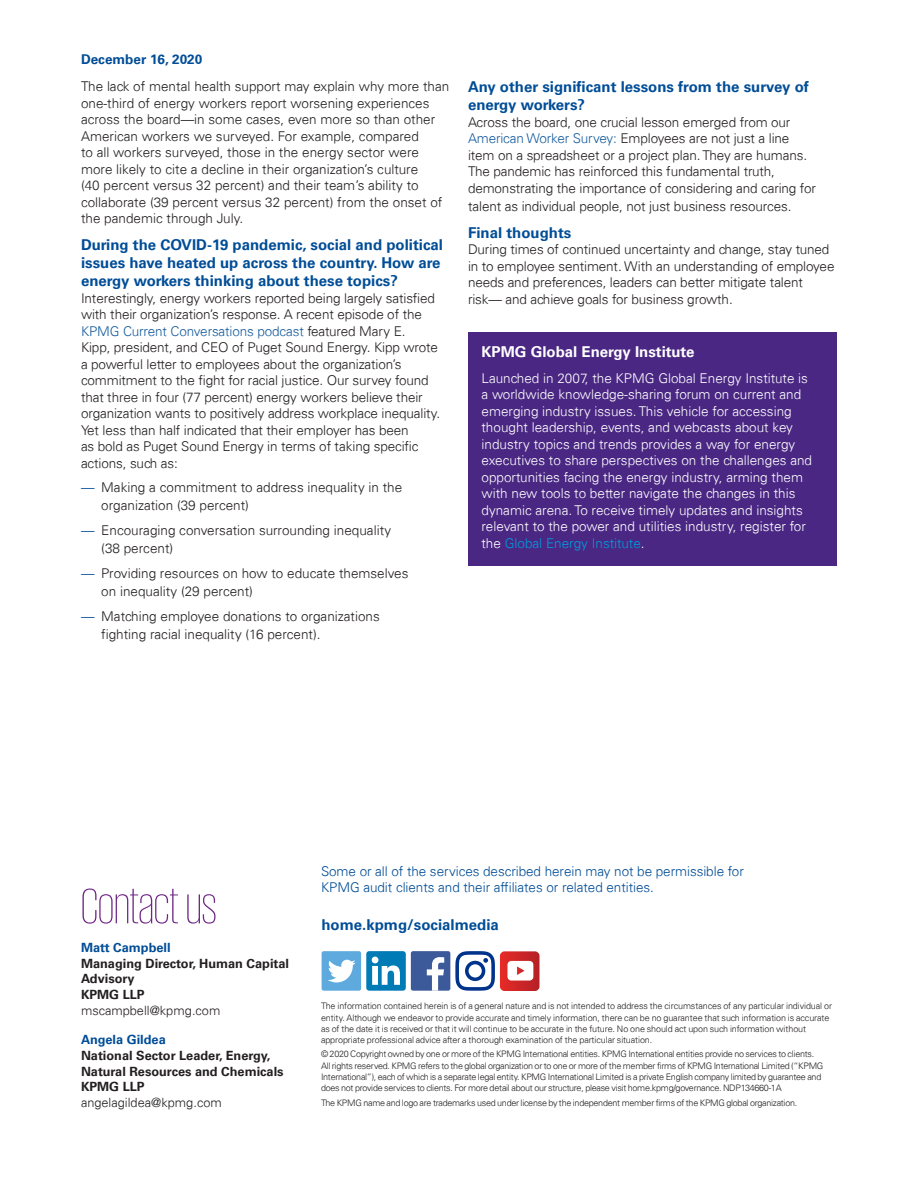
<style>
.page{position:relative;width:918px;height:1188px;background:#fff}
.page>*{position:absolute;margin:0;border:0;box-sizing:border-box;transform-origin:0 0}
.t1{font:200 51px "KPMG";color:#6f2786}
.t2{font:700 15px/18px "Univers 65";color:#014d97}
.t3{font:700 15px "Univers 65";color:#fff}
.t4{font:300 13.5px/16.5px "Univers 45";letter-spacing:-.01em;color:#231f20}
.t5{font:300 13.5px/16.5px "Univers 45";color:#fff}
.t6{font:300 13.5px/16.5px "Univers 45";letter-spacing:-.005em;color:#014d97}
.t7{font:700 13.5px "Univers 65";color:#014d97}
.t8{font:700 12.75px/15.8px "Univers 65";color:#231f20}
.t9{font:300 12.75px "Univers 45";color:#231f20}
.t10{font:700 12.75px "Univers 65";color:#014d97}
.t11{font:300 9px/11.2px "Univers 45";letter-spacing:-.03em;color:#231f20}
.t12{font:300 9px/11.2px "Univers 45";letter-spacing:-.01em;color:#231f20}
.s1{color:#175d9e}
.s2{color:#014d97}
.s3{color:#009cdc}
</style>
<div class="page">
<div style="left:322px;top:951px;width:39px;height:40px;background:#5ea9dd;border-radius:2px"></div>
<svg style="left:328px;top:960px;width:28px;height:22px"></svg>
<div style="left:366px;top:951px;width:40px;height:40px;background:#007bb6;border-radius:3px"></div>
<svg style="left:372px;top:957px;width:28px;height:28px"></svg>
<div style="left:411px;top:951px;width:39px;height:40px;background:#3c5a99;border-radius:2px"></div>
<svg style="left:427px;top:957px;width:17px;height:34px"></svg>
<svg style="left:455px;top:951px;width:85px;height:40px"></svg>
<div style="left:468px;top:333px;width:369px;height:233px;background:#4a2783"></div>
<p class="t7" style="left:81px;top:51px;width:123px">December 16, 2020</p>
<p class="t4" style="left:81px;top:78px;width:370px">The lack of mental health support may explain why more than one-third of energy workers report worsening experiences across the board—in some cases, even more so than other American workers we surveyed. For example, compared<br>to all workers surveyed, those in the energy sector were more likely to cite a decline in their organization’s culture<br>(40 percent versus 32 percent) and their team’s ability to collaborate (39 percent versus 32 percent) from the onset of the pandemic through July.</p>
<p class="t2" style="left:81px;top:236px;width:364px">During the COVID-19 pandemic, social and political issues have heated up across the country. How are energy workers thinking about these topics?</p>
<p class="t4" style="left:81px;top:290px;width:361px">Interestingly, energy workers reported being largely satisfied with their organization’s response. A recent episode of the <span class="s1">KPMG Current Conversations podcast</span> featured Mary E.<br>Kipp, president, and CEO of Puget Sound Energy. Kipp wrote a powerful letter to employees about the organization’s commitment to the fight for racial justice. Our survey found that three in four (77 percent) energy workers believe their organization wants to positively address workplace inequality.<br>Yet less than half indicated that their employer has been<br>as bold as Puget Sound Energy in terms of taking specific actions, such as:</p>
<p class="t4" style="left:101px;top:479px;width:303px;line-height:18px;text-indent:-20px"><span class="s2">—</span> Making a commitment to address inequality in the organization (39 percent)</p>
<p class="t4" style="left:101px;top:521px;width:291px;line-height:18px;text-indent:-20px"><span class="s2">—</span> Encouraging conversation surrounding inequality (38 percent)</p>
<p class="t4" style="left:101px;top:564px;width:309px;line-height:18px;text-indent:-20px"><span class="s2">—</span> Providing resources on how to educate themselves on inequality (29 percent)</p>
<p class="t4" style="left:101px;top:607px;width:280px;line-height:18px;text-indent:-20px"><span class="s2">—</span> Matching employee donations to organizations fighting racial inequality (16 percent).</p>
<p class="t2" style="left:468px;top:78px;width:342px">Any other significant lessons from the survey of energy workers?</p>
<p class="t4" style="left:468px;top:114px;width:349px">Across the board, one crucial lesson emerged from our <span class="s1">American Worker Survey:</span> Employees are not just a line item on a spreadsheet or a project plan. They are humans.<br>The pandemic has reinforced this fundamental truth, demonstrating the importance of considering and caring for</p>
<p class="t4" style="left:468px;top:198px;width:325px">talent as individual people, not just business resources.</p>
<p class="t2" style="left:468px;top:223px;width:105px">Final thoughts</p>
<p class="t4" style="left:468px;top:241px;width:368px">During times of continued uncertainty and change, stay tuned in to employee sentiment. With an understanding of employee needs and preferences, leaders can better mitigate talent risk— and achieve goals for business growth.</p>
<p class="t3" style="left:482px;top:343px;width:215px">KPMG Global Energy Institute</p>
<p class="t5" style="left:482px;top:370px;width:332px">Launched in 2007, the KPMG Global Energy Institute is a worldwide knowledge-sharing forum on current and emerging industry issues. This vehicle for accessing thought leadership, events, and webcasts about key industry topics and trends provides a way for energy executives to share perspectives on the challenges and opportunities facing the energy industry, arming them with new tools to better navigate the changes in this dynamic arena. To receive timely updates and insights relevant to the power and utilities industry, register for the <span class="s3">Global Energy Institute</span>.</p>
<h1 class="t1" style="left:81px;top:882px;width:137px">Contact us</h1>
<p class="t10" style="left:81px;top:940px;width:91px">Matt Campbell</p>
<p class="t8" style="left:81px;top:955px;width:210px">Managing Director, Human Capital<br>Advisory<br>KPMG LLP</p>
<p class="t9" style="left:81px;top:1003px;width:141px">mscampbell@kpmg.com</p>
<p class="t10" style="left:81px;top:1032px;width:86px">Angela Gildea</p>
<p class="t8" style="left:81px;top:1047px;width:204px">National Sector Leader, Energy,<br>Natural Resources and Chemicals<br>KPMG LLP</p>
<p class="t9" style="left:81px;top:1095px;width:142px">angelagildea@kpmg.com</p>
<p class="t6" style="left:321px;top:863px;width:424px">Some or all of the services described herein may not be permissible for<br>KPMG audit clients and their affiliates or related entities.</p>
<p class="t2" style="left:321px;top:916px;width:179px">home.kpmg/socialmedia</p>
<p class="t12" style="left:321px;top:1000px;width:513px">The information contained herein is of a general nature and is not intended to address the circumstances of any particular individual or entity. Although we endeavor to provide accurate and timely information, there can be no guarantee that such information is accurate as of the date it is received or that it will continue to be accurate in the future. No one should act upon such information without appropriate professional advice after a thorough examination of the particular situation.</p>
<p class="t11" style="left:321px;top:1049px;width:504px">© 2020 Copyright owned by one or more of the KPMG International entities. KPMG International entities provide no services to clients.<br>All rights reserved. KPMG refers to the global organization or to one or more of the member firms of KPMG International Limited (“KPMG International”), each of which is a separate legal entity. KPMG International Limited is a private English company limited by guarantee and does not provide services to clients. For more detail about our structure, please visit home.kpmg/governance. NDP134660-1A</p>
<p class="t11" style="left:321px;top:1097px;width:478px">The KPMG name and logo are trademarks used under license by the independent member firms of the KPMG global organization.</p>
</div>
